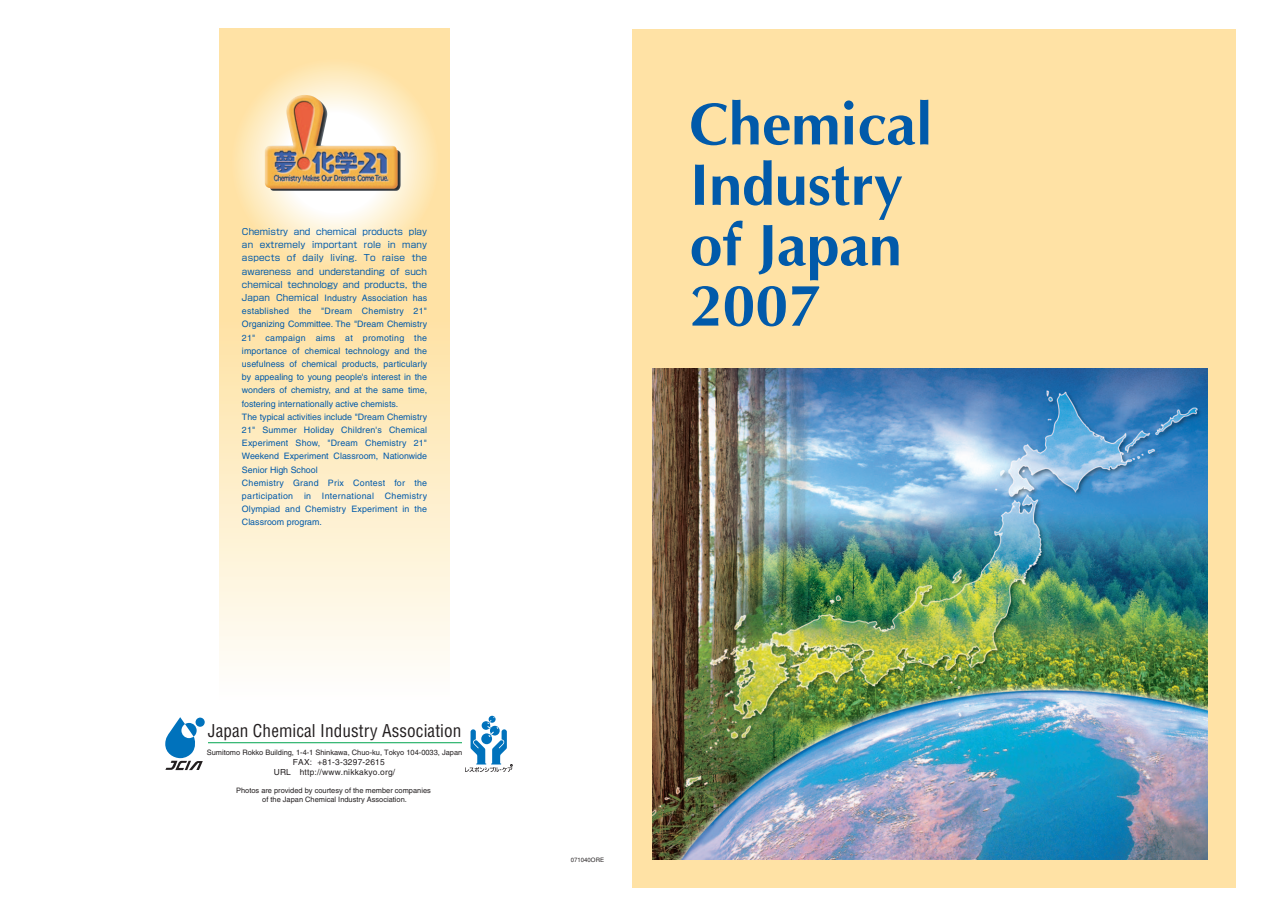
<style>
.page{position:relative;width:1264px;height:916px;background:#fff}
.page>*{position:absolute;margin:0;border:0;box-sizing:border-box;transform-origin:0 0}
.t1{font:condensed 17.2px "Helvetica";letter-spacing:.005em;color:#231f20}
.t2{font:8.9px/13.2px "Helvetica";letter-spacing:.005em;color:#015aaa}
.t3{font:8.9px/13.2px "Shin Go";color:#015aaa;text-align:justify}
.t4{font:8.4px/9.9px "Helvetica";letter-spacing:.025em;color:#231f20}
.t5{font:7.4px/8.9px "Helvetica";color:#231f20;text-align:center}
.t6{font:500 6px "Gothic BBB";color:#231f20}
.s1{font-family:"Shin Go"}
</style>
<div class="page">
<svg style="left:220px;top:29px;width:229px;height:714px"></svg>
<svg style="left:231px;top:58px;width:208px;height:208px;background:#feedc6"></svg>
<div style="left:632px;top:29px;width:604px;height:859px;background:#ffe2a5"></div>
<img style="left:652px;top:369px;width:556px;height:490px">
<svg style="left:691px;top:100px;width:146px;height:45px"></svg>
<svg style="left:844px;top:100px;width:9px;height:45px"></svg>
<svg style="left:860px;top:100px;width:68px;height:45px"></svg>
<svg style="left:695px;top:165px;width:9px;height:40px"></svg>
<svg style="left:713px;top:160px;width:59px;height:46px"></svg>
<svg style="left:778px;top:176px;width:26px;height:30px"></svg>
<svg style="left:810px;top:166px;width:92px;height:54px"></svg>
<svg style="left:692px;top:220px;width:51px;height:46px"></svg>
<svg style="left:758px;top:225px;width:15px;height:50px"></svg>
<svg style="left:779px;top:236px;width:120px;height:44px"></svg>
<svg style="left:692px;top:286px;width:26px;height:40px"></svg>
<svg style="left:725px;top:286px;width:61px;height:40px"></svg>
<svg style="left:792px;top:286px;width:27px;height:40px"></svg>
<svg style="left:165px;top:717px;width:38px;height:53px"></svg>
<div style="left:196px;top:718px;width:9px;height:9px;background:#0072bc;border-radius:50%"></div>
<hr style="left:208px;top:743px;width:254px;height:1px;background:#00a54f">
<svg style="left:465px;top:717px;width:47px;height:55px"></svg>
<img style="left:265px;top:95px;width:136px;height:96px">
<p class="t3" style="left:242px;top:226px;width:187px">Chemistry and chemical products play an extremely important role in many aspects of daily living. To raise the awareness and understanding of such chemical technology and products, the</p>
<p class="t2" style="left:242px;top:292px;width:187px"><span class="s1">Japan Chemical</span> Industry Association has established the "Dream Chemistry 21" Organizing Committee. The "Dream Chemistry 21" campaign aims at promoting the importance of chemical technology and the usefulness of chemical products, particularly by appealing to young people's interest in the wonders of chemistry, and at the same time, fostering internationally active chemists.<br>The typical activities include "Dream Chemistry 21" Summer Holiday Children's Chemical Experiment Show, "Dream Chemistry 21" Weekend Experiment Classroom, Nationwide Senior High School<br>Chemistry Grand Prix Contest for the participation in International Chemistry Olympiad and Chemistry Experiment in the Classroom program.</p>
<h1 class="t1" style="left:208px;top:724px;width:255px">Japan Chemical Industry Association</h1>
<p class="t5" style="left:207px;top:749px;width:257px">Sumitomo Rokko Building, 1-4-1 Shinkawa, Chuo-ku, Tokyo 104-0033, Japan</p>
<p class="t4" style="left:274px;top:758px;width:123px;text-indent:19px">FAX: +81-3-3297-2615<br>URL http://www.nikkakyo.org/</p>
<p class="t5" style="left:236px;top:786px;width:196px">Photos are provided by courtesy of the member companies of the Japan Chemical Industry Association.</p>
<p class="t6" style="left:571px;top:858px;width:35px">071040ORE</p>
</div>
